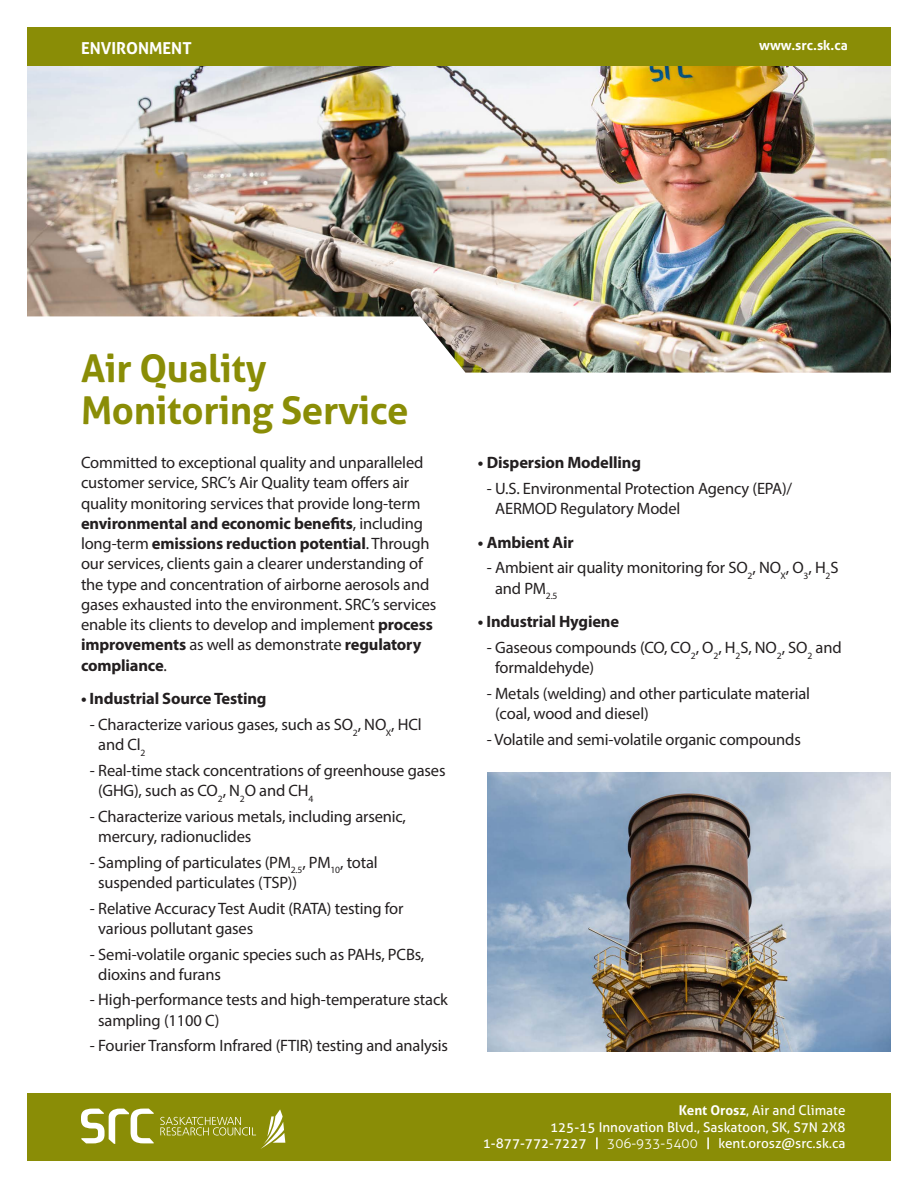
<style>
.page{position:relative;width:918px;height:1188px;background:#fff}
.page>*{position:absolute;margin:0;border:0;box-sizing:border-box;transform-origin:0 0}
.Headers{font:700 38.25px/42px "Aller";letter-spacing:-.01em;color:#8a8d06}
.Body{font:16.5px/20.2px "Myriad Pro";letter-spacing:-.01em;color:#231f20}
.Body-2{font:700 16.5px "Myriad Pro";letter-spacing:-.01em;color:#231f20}
.Body-3{font:700 16.5px "Aller";color:#fff}
.Body-4{font:13.5px/16.5px "Aller";color:#fff}
.Body-5{font:700 13.5px "Aller";color:#fff}
.Body-6{font:300 13.5px "Aller";color:#fff}
.s1{font-weight:700}
</style>
<div class="page">
<img style="left:27px;top:65px;width:864px;height:308px">
<div style="left:27px;top:27px;width:864px;height:38px;background:#8a8d06"></div>
<div style="left:27px;top:1094px;width:864px;height:67px;background:#8a8d06"></div>
<svg style="left:81px;top:1109px;width:73px;height:35px"></svg>
<svg style="left:160px;top:1109px;width:125px;height:40px"></svg>
<svg style="left:596px;top:1137px;width:2px;height:12px"></svg>
<svg style="left:707px;top:1137px;width:2px;height:12px"></svg>
<img style="left:487px;top:773px;width:404px;height:278px">
<p class="Body-3" style="left:81px;top:38px;width:112px">ENVIRONMENT</p>
<p class="Body-5" style="left:759px;top:37px;width:90px">www.src.sk.ca</p>
<p class="Headers" style="left:81px;top:347px;width:329px">Air Quality<br>Monitoring Service</p>
<p class="Body" style="left:81px;top:452px;width:357px">Committed to exceptional quality and unparalleled customer service, SRC’s Air Quality team offers air quality monitoring services that provide long-term <span class="s1">environmental and economic benefits</span>, including long-term <span class="s1">emissions reduction potential</span>. Through our services, clients gain a clearer understanding of the type and concentration of airborne aerosols and gases exhausted into the environment. SRC’s services enable its clients to develop and implement <span class="s1">process improvements</span> as well as demonstrate <span class="s1">regulatory compliance</span>.</p>
<p class="Body-2" style="left:81px;top:688px;width:187px">• Industrial Source Testing</p>
<p class="Body" style="left:98px;top:714px;width:325px;text-indent:-8px">- Characterize various gases, such as SO<sub>2</sub>, NO<sub>X</sub>, HCl and Cl<sub>2</sub></p>
<p class="Body" style="left:98px;top:760px;width:349px;text-indent:-8px">- Real-time stack concentrations of greenhouse gases (GHG), such as CO<sub>2</sub>, N<sub>2</sub>O and CH<sub>4</sub></p>
<p class="Body" style="left:98px;top:806px;width:309px;text-indent:-8px">- Characterize various metals, including arsenic, mercury, radionuclides</p>
<p class="Body" style="left:98px;top:852px;width:281px;text-indent:-8px">- Sampling of particulates (PM<sub>2.5</sub>, PM<sub>10</sub>, total suspended particulates (TSP))</p>
<p class="Body" style="left:98px;top:898px;width:307px;text-indent:-8px">- Relative Accuracy Test Audit (RATA) testing for various pollutant gases</p>
<p class="Body" style="left:98px;top:944px;width:328px;text-indent:-8px">- Semi-volatile organic species such as PAHs, PCBs, dioxins and furans</p>
<p class="Body" style="left:98px;top:990px;width:351px;text-indent:-8px">- High-performance tests and high-temperature stack sampling (1100 C)</p>
<p class="Body" style="left:90px;top:1035px;width:360px">- Fourier Transform Infrared (FTIR) testing and analysis</p>
<p class="Body-2" style="left:478px;top:452px;width:165px">• Dispersion Modelling</p>
<p class="Body" style="left:495px;top:478px;width:299px;text-indent:-8px">- U.S. Environmental Protection Agency (EPA)/<br>AERMOD Regulatory Model</p>
<p class="Body-2" style="left:478px;top:531px;width:97px">• Ambient Air</p>
<p class="Body" style="left:495px;top:558px;width:345px;text-indent:-8px">- Ambient air quality monitoring for SO<sub>2</sub>, NO<sub>X</sub>, O<sub>3</sub>, H<sub>2</sub>S and PM<sub>2.5</sub></p>
<p class="Body-2" style="left:478px;top:611px;width:143px">• Industrial Hygiene</p>
<p class="Body" style="left:495px;top:637px;width:348px;text-indent:-8px">- Gaseous compounds (CO, CO<sub>2</sub>, O<sub>2</sub>, H<sub>2</sub>S, NO<sub>2</sub>, SO<sub>2</sub> and formaldehyde)</p>
<p class="Body" style="left:495px;top:683px;width:316px;text-indent:-8px">- Metals (welding) and other particulate material (coal, wood and diesel)</p>
<p class="Body" style="left:487px;top:729px;width:315px">- Volatile and semi-volatile organic compounds</p>
<p class="Body-4" style="left:679px;top:1102px;width:168px"><span class="s1">Kent Orosz</span>, Air and Climate</p>
<p class="Body-4" style="left:483px;top:1119px;width:364px;text-indent:67px">125-15 Innovation Blvd., Saskatoon, SK, S7N 2X8<br>1-877-772-7227</p>
<p class="Body-6" style="left:607px;top:1135px;width:92px">306-933-5400</p>
<p class="Body-4" style="left:718px;top:1135px;width:129px">kent.orosz@src.sk.ca</p>
</div>
